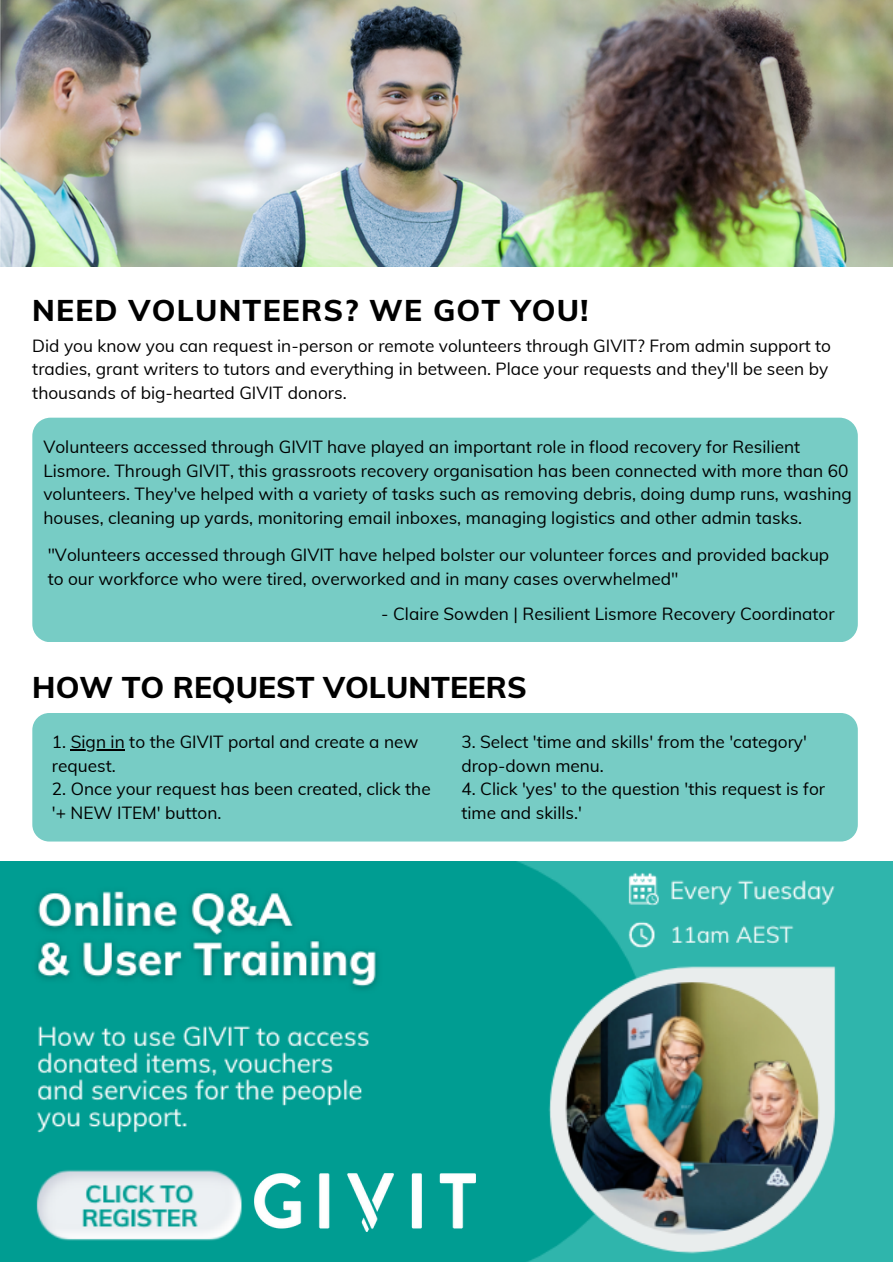
<style>
.page{position:relative;width:893px;height:1264px;background:#fff}
.page>*{position:absolute;margin:0;border:0;box-sizing:border-box;transform-origin:0 0}
.t1{font:800 30px "Muli";letter-spacing:.04em;color:#000}
.t2{font:800 30px "Muli";color:#000}
.t3{font:17.25px/23.5px "Muli";color:#000}
</style>
<div class="page">
<div style="left:32px;top:417px;width:825px;height:225px;background:#77ccc5;border-radius:18px"></div>
<div style="left:32px;top:713px;width:825px;height:128px;background:#77ccc5;border-radius:17px"></div>
<img style="left:0;top:861px;width:892px;height:400px">
<img style="left:0;top:0;width:892px;height:266px">
<img style="left:254px;top:1173px;width:222px;height:58px">
<hr style="left:71px;top:749px;width:54px;height:1px;background:#000">
<p class="t1" style="left:32px;top:291px;width:557px">NEED VOLUNTEERS? WE GOT YOU!</p>
<p class="t3" style="left:32px;top:333px;width:800px">Did you know you can request in-person or remote volunteers through GIVIT? From admin support to tradies, grant writers to tutors and everything in between. Place your requests and they'll be seen by thousands of big-hearted GIVIT donors.</p>
<p class="t3" style="left:43px;top:435px;width:758px">Volunteers accessed through GIVIT have played an important role in flood recovery for Resilient</p>
<p class="t3" style="left:43px;top:458px;width:806px">Lismore. Through GIVIT, this grassroots recovery organisation has been connected with more than 60</p>
<p class="t3" style="left:43px;top:482px;width:810px">volunteers. They've helped with a variety of tasks such as removing debris, doing dump runs, washing houses, cleaning up yards, monitoring email inboxes, managing logistics and other admin tasks.</p>
<p class="t3" style="left:48px;top:542px;width:783px;line-height:24px">"Volunteers accessed through GIVIT have helped bolster our volunteer forces and provided backup to our workforce who were tired, overworked and in many cases overwhelmed"</p>
<p class="t3" style="left:381px;top:602px;width:455px">- Claire Sowden | Resilient Lismore Recovery Coordinator</p>
<p class="t2" style="left:32px;top:667px;width:496px">HOW TO REQUEST VOLUNTEERS</p>
<p class="t3" style="left:52px;top:729px;width:368px">1. Sign in to the GIVIT portal and create a new request.</p>
<p class="t3" style="left:52px;top:777px;width:380px">2. Once your request has been created, click the '+ NEW ITEM' button.</p>
<p class="t3" style="left:461px;top:729px;width:347px">3. Select 'time and skills' from the 'category' drop-down menu.</p>
<p class="t3" style="left:461px;top:777px;width:365px">4. Click 'yes' to the question 'this request is for time and skills.'</p>
</div>
